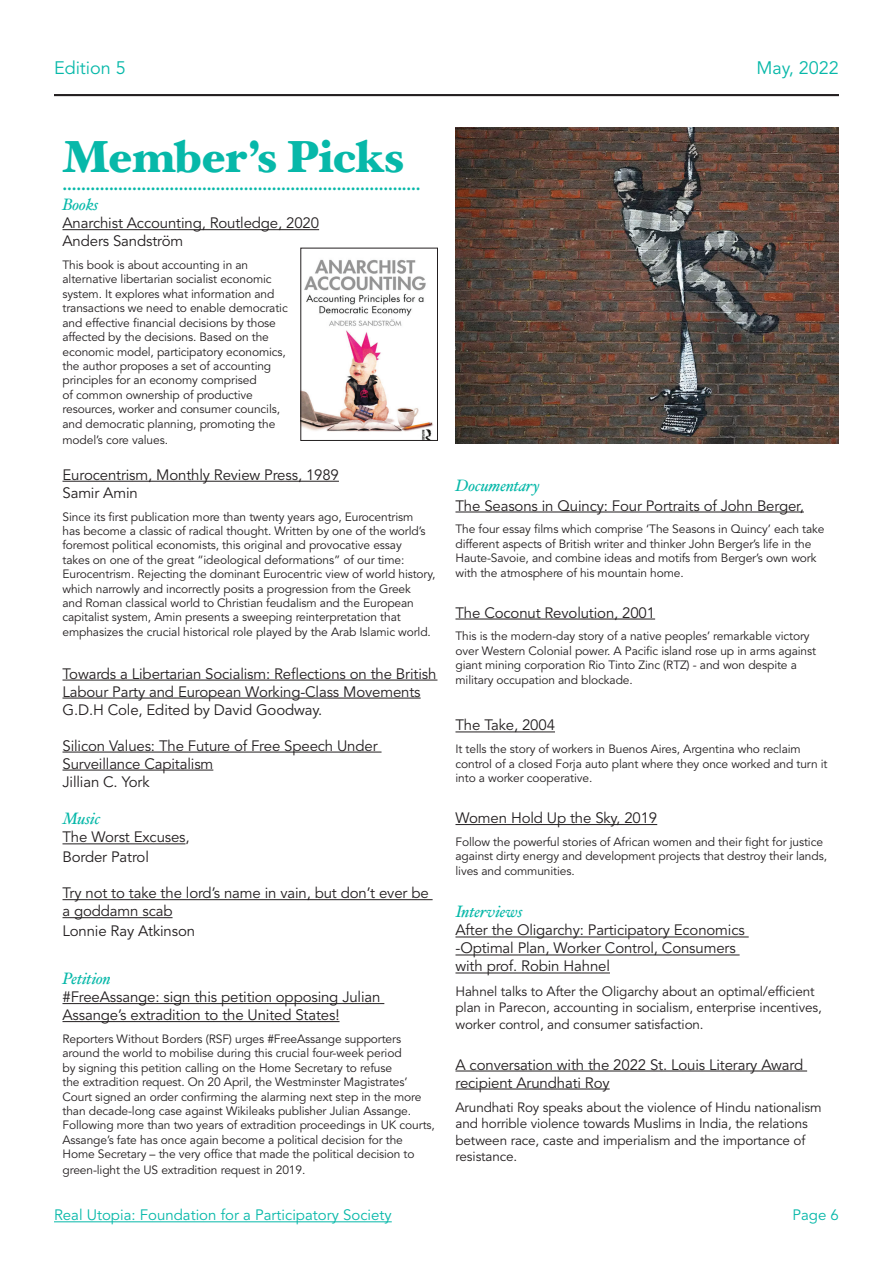
<style>
.page{position:relative;width:893px;height:1263px;background:#fff}
.page>*{position:absolute;margin:0;border:0;box-sizing:border-box;transform-origin:0 0}
.t1{font:900 45px "Hoefler Text";letter-spacing:-.01em;color:#07b8a9}
.t2{font:18px "Avenir LT Std";color:#07b8a9}
.t3{font:italic 16.5px "Hoefler Text";letter-spacing:-.01em;color:#07b8a9}
.t4{font:15px/18px "Avenir LT Std";letter-spacing:-.01em;color:#231f20}
.t5{font:900 15px "Hoefler Text";color:#07b8a9}
.t6{font:15px "Avenir LT Std";color:#07b8a9}
.t7{font:13.5px/16.2px "Avenir LT Std";letter-spacing:-.01em;color:#231f20}
.t8{font:12px/14.4px "Avenir LT Std";letter-spacing:-.01em;color:#231f20}
</style>
<div class="page">
<hr style="left:54px;top:1221px;width:338px;height:1px;background:#07b8a9">
<hr style="left:54px;top:94px;width:785px;height:2px;background:#231f20">
<hr style="left:63px;top:229px;width:256px;height:1px;background:#231f20">
<hr style="left:63px;top:481px;width:276px;height:1px;background:#231f20">
<hr style="left:63px;top:680px;width:374px;height:1px;background:#231f20">
<hr style="left:63px;top:698px;width:358px;height:1px;background:#231f20">
<hr style="left:63px;top:752px;width:319px;height:1px;background:#231f20">
<hr style="left:63px;top:770px;width:150px;height:1px;background:#231f20">
<hr style="left:63px;top:843px;width:123px;height:1px;background:#231f20">
<hr style="left:63px;top:899px;width:370px;height:1px;background:#231f20">
<hr style="left:63px;top:917px;width:110px;height:1px;background:#231f20">
<hr style="left:63px;top:1003px;width:321px;height:1px;background:#231f20">
<hr style="left:63px;top:1021px;width:277px;height:1px;background:#231f20">
<hr style="left:455px;top:512px;width:349px;height:1px;background:#231f20">
<hr style="left:455px;top:619px;width:200px;height:1px;background:#231f20">
<hr style="left:455px;top:731px;width:100px;height:1px;background:#231f20">
<hr style="left:455px;top:824px;width:202px;height:1px;background:#231f20">
<hr style="left:455px;top:936px;width:294px;height:1px;background:#231f20">
<hr style="left:455px;top:954px;width:285px;height:1px;background:#231f20">
<hr style="left:455px;top:972px;width:155px;height:1px;background:#231f20">
<hr style="left:455px;top:1070px;width:352px;height:1px;background:#231f20">
<hr style="left:455px;top:1088px;width:155px;height:1px;background:#231f20">
<img style="left:455px;top:128px;width:384px;height:316px">
<img style="left:303px;top:259px;width:130px;height:180px">
<div style="left:301px;top:248px;width:137px;height:193px;border:1px solid #231f20"></div>
<h2 class="t2" style="left:54px;top:57px;width:73px">Edition 5</h2>
<h2 class="t2" style="left:756px;top:57px;width:84px">May, 2022</h2>
<h1 class="t1" style="left:63px;top:131px;width:344px">Member’s Picks</h1>
<p class="t5" style="left:63px;top:176px;width:360px">.............................................................................</p>
<h3 class="t3" style="left:63px;top:195px;width:38px">Books</h3>
<p class="t4" style="left:63px;top:214px;width:258px">Anarchist Accounting, Routledge, 2020<br>Anders Sandström</p>
<p class="t8" style="left:63px;top:258px;width:227px">This book is about accounting in an alternative libertarian socialist economic system. It explores what information and transactions we need to enable democratic and effective financial decisions by those affected by the decisions. Based on the economic model, participatory economics, the author proposes a set of accounting principles for an economy comprised<br>of common ownership of productive resources, worker and consumer councils, and democratic planning, promoting the</p>
<p class="t8" style="left:63px;top:433px;width:107px">model’s core values.</p>
<p class="t4" style="left:63px;top:466px;width:278px">Eurocentrism, Monthly Review Press, 1989<br>Samir Amin</p>
<p class="t8" style="left:63px;top:510px;width:374px">Since its first publication more than twenty years ago, Eurocentrism<br>has become a classic of radical thought. Written by one of the world’s foremost political economists, this original and provocative essay<br>takes on one of the great “ideological deformations” of our time:<br>Eurocentrism. Rejecting the dominant Eurocentric view of world history, which narrowly and incorrectly posits a progression from the Greek<br>and Roman classical world to Christian feudalism and the European capitalist system, Amin presents a sweeping reinterpretation that emphasizes the crucial historical role played by the Arab Islamic world.</p>
<p class="t4" style="left:63px;top:665px;width:375px">Towards a Libertarian Socialism: Reflections on the British<br>Labour Party and European Working-Class Movements<br>G.D.H Cole, Edited by David Goodway.</p>
<p class="t4" style="left:63px;top:737px;width:317px">Silicon Values: The Future of Free Speech Under<br>Surveillance Capitalism<br>Jillian C. York</p>
<h3 class="t3" style="left:63px;top:809px;width:39px">Music</h3>
<p class="t4" style="left:63px;top:828px;width:129px;line-height:19.8px">The Worst Excuses,<br>Border Patrol</p>
<p class="t4" style="left:63px;top:884px;width:368px">Try not to take the lord’s name in vain, but don’t ever be a goddamn scab</p>
<p class="t4" style="left:63px;top:922px;width:134px">Lonnie Ray Atkinson</p>
<h3 class="t3" style="left:63px;top:969px;width:50px">Petition</h3>
<p class="t4" style="left:63px;top:988px;width:319px">#FreeAssange: sign this petition opposing Julian<br>Assange’s extradition to the United States!</p>
<p class="t8" style="left:63px;top:1032px;width:374px">Reporters Without Borders (RSF) urges #FreeAssange supporters around the world to mobilise during this crucial four-week period<br>by signing this petition calling on the Home Secretary to refuse<br>the extradition request. On 20 April, the Westminster Magistrates’ Court signed an order confirming the alarming next step in the more than decade-long case against Wikileaks publisher Julian Assange.<br>Following more than two years of extradition proceedings in UK courts, Assange’s fate has once again become a political decision for the Home Secretary – the very office that made the political decision to</p>
<p class="t8" style="left:63px;top:1163px;width:244px">green-light the US extradition request in 2019.</p>
<p class="t6" style="left:54px;top:1206px;width:339px">Real Utopia: Foundation for a Participatory Society</p>
<h3 class="t3" style="left:455px;top:475px;width:86px">Documentary</h3>
<p class="t4" style="left:455px;top:497px;width:350px">The Seasons in Quincy: Four Portraits of John Berger,</p>
<p class="t8" style="left:455px;top:522px;width:370px">The four essay films which comprise ‘The Seasons in Quincy’ each take different aspects of British writer and thinker John Berger’s life in the Haute-Savoie, and combine ideas and motifs from Berger’s own work with the atmosphere of his mountain home.</p>
<p class="t4" style="left:455px;top:604px;width:201px">The Coconut Revolution, 2001</p>
<p class="t8" style="left:455px;top:629px;width:362px">This is the modern-day story of a native peoples’ remarkable victory over Western Colonial power. A Pacific island rose up in arms against giant mining corporation Rio Tinto Zinc (RTZ) - and won despite a military occupation and blockade.</p>
<p class="t4" style="left:455px;top:717px;width:101px">The Take, 2004</p>
<p class="t8" style="left:455px;top:742px;width:374px">It tells the story of workers in Buenos Aires, Argentina who reclaim control of a closed Forja auto plant where they once worked and turn it into a worker cooperative.</p>
<p class="t4" style="left:455px;top:809px;width:203px">Women Hold Up the Sky, 2019</p>
<p class="t8" style="left:455px;top:835px;width:373px">Follow the powerful stories of African women and their fight for justice against dirty energy and development projects that destroy their lands, lives and communities.</p>
<h3 class="t3" style="left:455px;top:902px;width:69px">Interviews</h3>
<p class="t4" style="left:455px;top:922px;width:291px">After the Oligarchy: Participatory Economics -Optimal Plan, Worker Control, Consumers with prof. Robin Hahnel</p>
<p class="t7" style="left:455px;top:984px;width:368px">Hahnel talks to After the Oligarchy about an optimal/efficient plan in Parecon, accounting in socialism, enterprise incentives, worker control, and consumer satisfaction.</p>
<p class="t4" style="left:455px;top:1056px;width:349px">A conversation with the 2022 St. Louis Literary Award recipient Arundhati Roy</p>
<p class="t7" style="left:455px;top:1100px;width:368px">Arundhati Roy speaks about the violence of Hindu nationalism and horrible violence towards Muslims in India, the relations between race, caste and imperialism and the importance of resistance.</p>
<p class="t6" style="left:793px;top:1206px;width:48px">Page 6</p>
</div>
